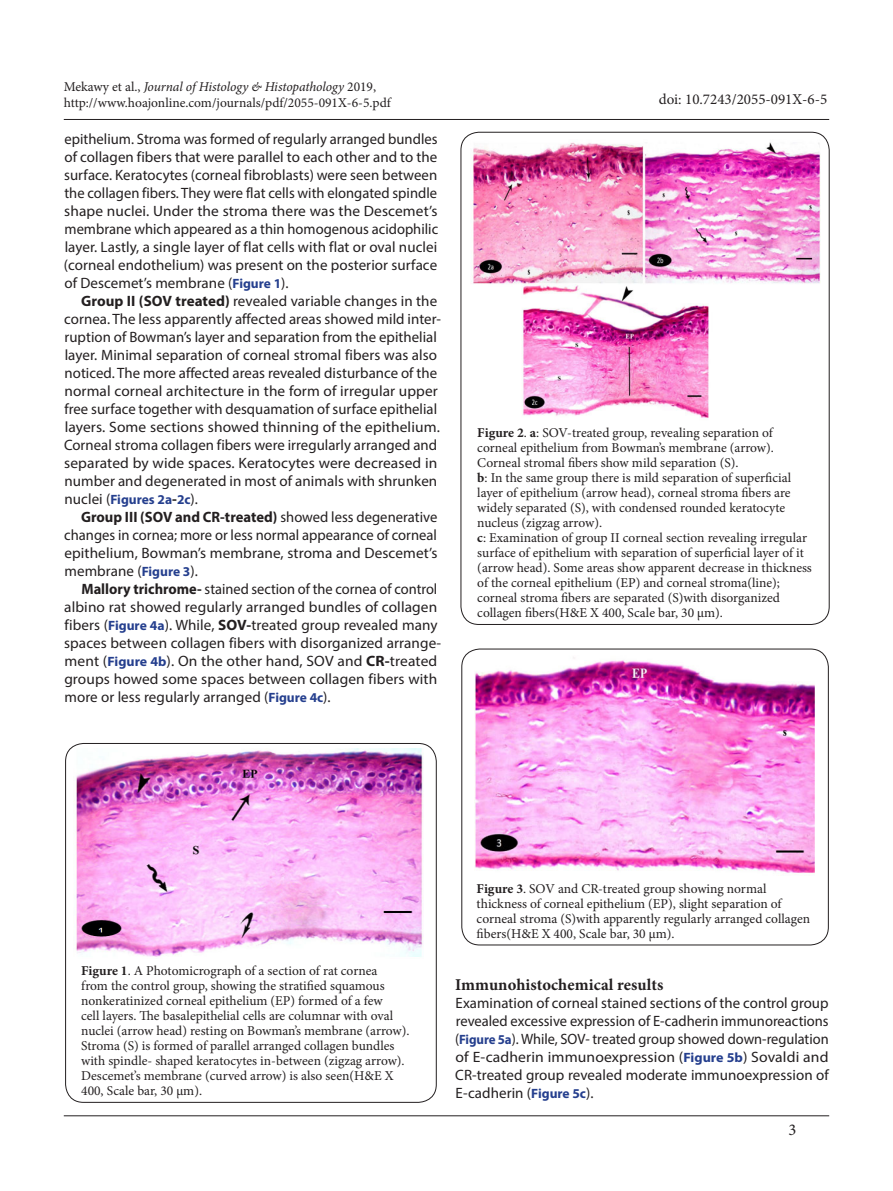
<style>
.page{position:relative;width:893px;height:1191px;background:#fff}
.page>*{position:absolute;margin:0;border:0;box-sizing:border-box;transform-origin:0 0}
.t1{font:700 16.5px "Minion Pro";letter-spacing:.005em;color:#231f20}
.t2{font:16.5px "Minion Pro";color:#231f20}
.t3{font:15px/18px "Myriad Pro";letter-spacing:.005em;color:#231f20;text-align:justify}
.t4{font:15px/18px "Myriad Pro";letter-spacing:.005em;color:#231f20;scale:.96 1}
.t5{font:15px "Minion Pro";color:#231f20}
.t6{font:13.5px/15px "Minion Pro";color:#231f20}
.t7{font:700 13.5px "Myriad Pro";color:#253f8e}
.s1{font-style:italic}
.s2{font-weight:700;font-size:13.5px;color:#253f8e}
.s3{font-weight:700}
.s4{font-weight:400;font-size:15px;color:#231f20}
.s5{font-size:15px;color:#231f20}
</style>
<div class="page">
<hr style="left:64px;top:119px;width:765px;height:1px;background:#231f20">
<hr style="left:64px;top:1115px;width:765px;height:1px;background:#231f20">
<img style="left:73px;top:748px;width:350px;height:209px">
<div style="left:65px;top:743px;width:372px;height:359px;border:1px solid #231f20;border-radius:18px"></div>
<img style="left:471px;top:142px;width:350px;height:276px">
<img style="left:474px;top:657px;width:341px;height:216px">
<div style="left:461px;top:648px;width:368px;height:297px;border:1px solid #231f20;border-radius:18px"></div>
<p class="t6" style="left:64px;top:78px;width:329px;line-height:16.2px">Mekawy et al., <span class="s1">Journal of Histology &amp; Histopathology</span> 2019, http://www.hoajonline.com/journals/pdf/2055-091X-6-5.pdf</p>
<p class="t3" style="left:64px;top:130px;width:376px">epithelium. Stroma was formed of regularly arranged bundles of collagen fibers that were parallel to each other and to the surface. Keratocytes (corneal fibroblasts) were seen between the collagen fibers. They were flat cells with elongated spindle shape nuclei. Under the stroma there was the Descemet’s membrane which appeared as a thin homogenous acidophilic layer. Lastly, a single layer of flat cells with flat or oval nuclei (corneal endothelium) was present on the posterior surface of Descemet’s membrane (<span class="s2">Figure 1</span>).</p>
<p class="t3" style="left:64px;top:292px;width:379px;text-align:left;text-indent:17px"><span class="s3">Group II (SOV treated)</span> revealed variable changes in the cornea. The less apparently affected areas showed mild inter&shy;ruption of Bowman’s layer and separation from the epithelial layer. Minimal separation of corneal stromal fibers was also noticed. The more affected areas revealed disturbance of the normal corneal architecture in the form of irregular upper free surface together with desquamation of surface epithelial layers. Some sections showed thinning of the epithelium.<br>Corneal stroma collagen fibers were irregularly arranged and separated by wide spaces. Keratocytes were decreased in number and degenerated in most of animals with shrunken</p>
<p class="t7" style="left:65px;top:491px;width:135px"><span class="s4">nuclei (</span>Figures 2a<span class="s5">-</span>2c<span class="s4">).</span></p>
<p class="t3" style="left:64px;top:508px;width:375px;text-indent:17px"><span class="s3">Group III (SOV and CR-treated)</span> showed less degenerative changes in cornea; more or less normal appearance of corneal epithelium, Bowman’s membrane, stroma and Descemet’s membrane (<span class="s2">Figure 3</span>).</p>
<p class="t4" style="left:64px;top:580px;width:394px;text-indent:17px"><span class="s3">Mallory trichrome-</span> stained section of the cornea of control albino rat showed regularly arranged bundles of collagen fibers (<span class="s2">Figure 4a</span>). While, <span class="s3">SOV-</span>treated group revealed many spaces between collagen fibers with disorganized arrange&shy;ment (<span class="s2">Figure 4b</span>). On the other hand, SOV and <span class="s3">CR-</span>treated groups howed some spaces between collagen fibers with more or less regularly arranged (<span class="s2">Figure 4c</span>).</p>
<p class="t5" style="left:659px;top:89px;width:170px">doi: 10.7243/2055-091X-6-5</p>
<p class="t6" style="left:477px;top:425px;width:336px"><span class="s3">Figure 2</span>. <span class="s3">a</span>: SOV-treated group, revealing separation of corneal epithelium from Bowman’s membrane (arrow).<br>Corneal stromal fibers show mild separation (S).<br><span class="s3">b</span>: In the same group there is mild separation of superficial layer of epithelium (arrow head), corneal stroma fibers are widely separated (S), with condensed rounded keratocyte nucleus (zigzag arrow).<br><span class="s3">c</span>: Examination of group II corneal section revealing irregular surface of epithelium with separation of superficial layer of it (arrow head). Some areas show apparent decrease in thickness of the corneal epithelium (EP) and corneal stroma(line); corneal stroma fibers are separated (S)with disorganized collagen fibers(H&amp;E X 400, Scale bar, 30 µm).</p>
<p class="t6" style="left:81px;top:963px;width:330px"><span class="s3">Figure 1</span>. A Photomicrograph of a section of rat cornea<br>from the control group, showing the stratified squamous nonkeratinized corneal epithelium (EP) formed of a few<br>cell layers. The basalepithelial cells are columnar with oval nuclei (arrow head) resting on Bowman’s membrane (arrow).<br>Stroma (S) is formed of parallel arranged collagen bundles with spindle- shaped keratocytes in-between (zigzag arrow).<br>Descemet’s membrane (curved arrow) is also seen(H&amp;E X 400, Scale bar, 30 µm).</p>
<p class="t6" style="left:477px;top:881px;width:335px"><span class="s3">Figure 3</span>. SOV and CR-treated group showing normal thickness of corneal epithelium (EP), slight separation of corneal stroma (S)with apparently regularly arranged collagen fibers(H&amp;E X 400, Scale bar, 30 µm).</p>
<p class="t1" style="left:455px;top:973px;width:210px">Immunohistochemical results</p>
<p class="t3" style="left:455px;top:994px;width:375px">Examination of corneal stained sections of the control group revealed excessive expression of E-cadherin immunoreactions (<span class="s2">Figure 5a</span>). While, SOV- treated group showed down-regulation of E-cadherin immunoexpression (<span class="s2">Figure 5b</span>) Sovaldi and CR-treated group revealed moderate immunoexpression of E-cadherin (<span class="s2">Figure 5c</span>).</p>
<p class="t2" style="left:789px;top:1118px;width:9px">3</p>
</div>
